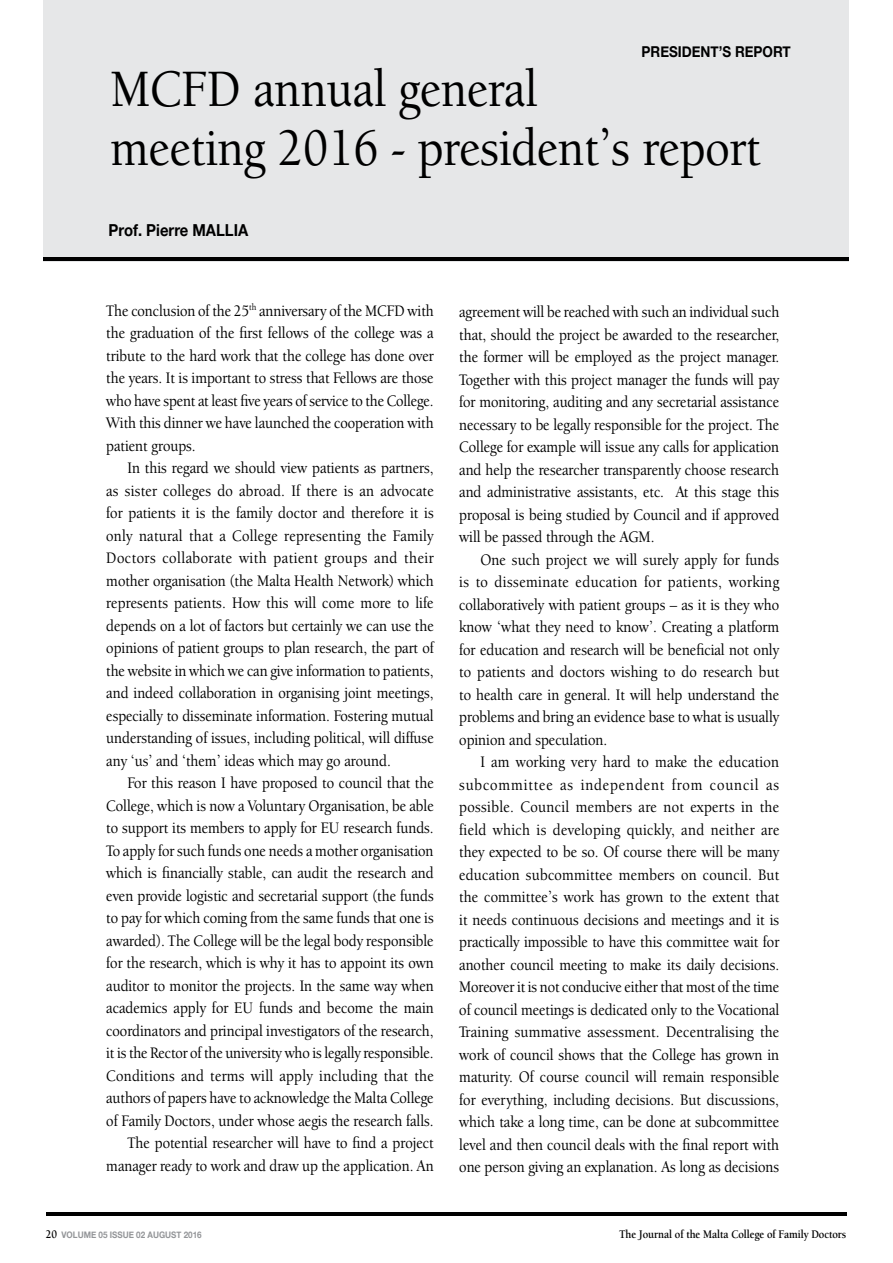
<style>
.page{position:relative;width:893px;height:1263px;background:#fff}
.page>*{position:absolute;margin:0;border:0;box-sizing:border-box;transform-origin:0 0}
.t1{font:500 54px/58.5px "Berkeley Oldstyle IT Cby BT";color:#000;scale:.9 1}
.t2{font:500 16.5px/22.5px "Berkeley Oldstyle IT Cby BT";color:#000;text-align:justify;scale:.9 1}
.t3{font:700 16.5px "Helvetica Neue";color:#000;scale:.9 1}
.t4{font:700 15px "Helvetica Neue";color:#000;scale:.9 1}
.t5{font:700 12px "Berkeley Oldstyle IT Cby BT";color:#000;scale:.9 1}
.t6{font:700 9px "Helvetica Neue";color:#939598;scale:.9 1}
.s1{font-family:"Berkeley Oldstyle IT Cby BT";font-size:12px;color:#000}
</style>
<div class="page">
<hr style="left:46px;top:1212px;width:800px;height:4px;background:#000">
<div style="left:44px;top:0;width:805px;height:261px;background:#e6e7e8"></div>
<hr style="left:44px;top:257px;width:805px;height:4px;background:#000">
<p class="t4" style="left:642px;top:40px;width:167px">PRESIDENT’S REPORT</p>
<h1 class="t1" style="left:110px;top:59px;width:724px">MCFD annual general<br>meeting 2016 - president’s report</h1>
<p class="t3" style="left:109px;top:217px;width:157px">Prof. Pierre MALLIA</p>
<p class="t2" style="left:106px;top:299px;width:365px">The conclusion of the 25<sup>th</sup> anniversary of the MCFD with the graduation of the first fellows of the college was a tribute to the hard work that the college has done over the years. It is important to stress that Fellows are those who have spent at least five years of service to the College.<br>With this dinner we have launched the cooperation with patient groups.</p>
<p class="t2" style="left:106px;top:456px;width:365px;text-indent:21px">In this regard we should view patients as partners, as sister colleges do abroad. If there is an advocate for patients it is the family doctor and therefore it is only natural that a College representing the Family Doctors collaborate with patient groups and their mother organisation (the Malta Health Network) which represents patients. How this will come more to life depends on a lot of factors but certainly we can use the opinions of patient groups to plan research, the part of the website in which we can give information to patients, and indeed collaboration in organising joint meetings, especially to disseminate information. Fostering mutual understanding of issues, including political, will diffuse any ‘us’ and ‘them’ ideas which may go around.</p>
<p class="t2" style="left:106px;top:772px;width:366px;text-align:right">For this reason I have proposed to council that the College, which is now a Voluntary Organisation, be able to support its members to apply for EU research funds.<br>To apply for such funds one needs a mother organisation which is financially stable, can audit the research and even provide logistic and secretarial support (the funds to pay for which coming from the same funds that one is awarded). The College will be the legal body responsible for the research, which is why it has to appoint its own auditor to monitor the projects. In the same way when academics apply for EU funds and become the main coordinators and principal investigators of the research, it is the Rector of the university who is legally responsible.<br>Conditions and terms will apply including that the authors of papers have to acknowledge the Malta College of Family Doctors, under whose aegis the research falls.<br>The potential researcher will have to find a project manager ready to work and draw up the application. An</p>
<p class="t2" style="left:459px;top:300px;width:357px">agreement will be reached with such an individual such that, should the project be awarded to the researcher, the former will be employed as the project manager.<br>Together with this project manager the funds will pay for monitoring, auditing and any secretarial assistance necessary to be legally responsible for the project. The College for example will issue any calls for application and help the researcher transparently choose research and administrative assistants, etc. At this stage this proposal is being studied by Council and if approved will be passed through the AGM.</p>
<p class="t2" style="left:459px;top:548px;width:357px;text-indent:21px">One such project we will surely apply for funds is to disseminate education for patients, working collaboratively with patient groups – as it is they who know ‘what they need to know’. Creating a platform for education and research will be beneficial not only to patients and doctors wishing to do research but to health care in general. It will help understand the problems and bring an evidence base to what is usually opinion and speculation.</p>
<p class="t2" style="left:459px;top:750px;width:357px;text-indent:21px">I am working very hard to make the education subcommittee as independent from council as possible. Council members are not experts in the field which is developing quickly, and neither are they expected to be so. Of course there will be many education subcommittee members on council. But the committee’s work has grown to the extent that it needs continuous decisions and meetings and it is practically impossible to have this committee wait for another council meeting to make its daily decisions.<br>Moreover it is not conducive either that most of the time of council meetings is dedicated only to the Vocational Training summative assessment. Decentralising the work of council shows that the College has grown in maturity. Of course council will remain responsible for everything, including decisions. But discussions, which take a long time, can be done at subcommittee level and then council deals with the final report with one person giving an explanation. As long as decisions</p>
<p class="t6" style="left:46px;top:1228px;width:175px"><span class="s1">20</span> VOLUME 05 ISSUE 02 AUGUST 2016</p>
<p class="t5" style="left:620px;top:1227px;width:253px">The Journal of the Malta College of Family Doctors</p>
</div>
